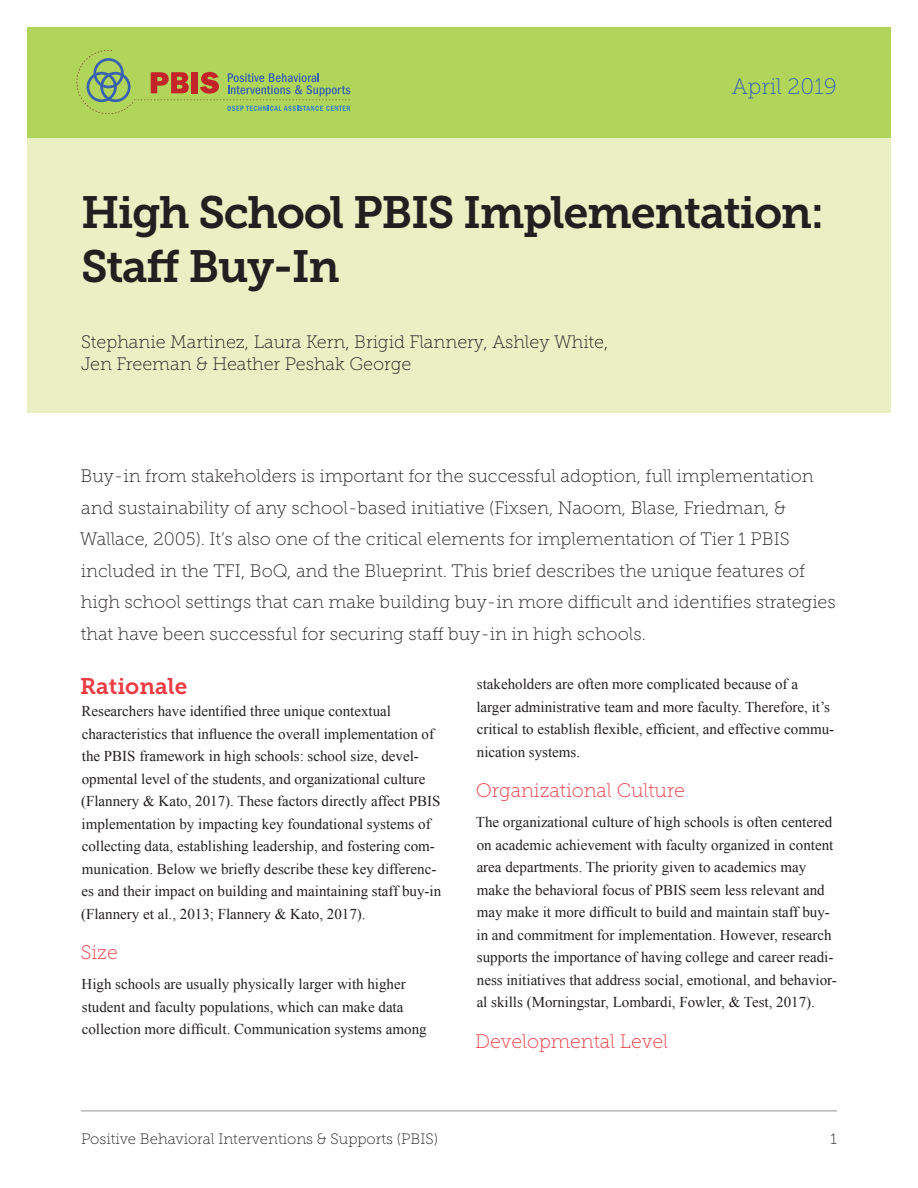
<style>
.page{position:relative;width:918px;height:1188px;background:#fff}
.page>*{position:absolute;margin:0;border:0;box-sizing:border-box;transform-origin:0 0}
.t1{font:45px/54px "Museo Slab 700";letter-spacing:-.03em;color:#231f20}
.Subhead_1{font:22.5px "Museo Slab 700";color:#ee3a41}
.t2{font:22.5px "Museo Slab 100";color:#3862ae}
.Subhead_2{font:19.5px "Museo Slab 100";color:#ee3a41}
.Intro{font:18px/31.5px "Museo Slab 100";color:#231f20}
.Body_Copy{font:15px/22.5px "Times New Roman";color:#231f20}
.t3{font:15px "Museo Slab 100";color:#231f20}
</style>
<div class="page">
<hr style="left:81px;top:1111px;width:756px;height:1px;background:#939598">
<div style="left:27px;top:27px;width:864px;height:386px;background:#b1d55b"></div>
<div style="left:27px;top:138px;width:864px;height:275px;background:#ebefc4"></div>
<svg style="left:77px;top:50px;width:273px;height:64px"></svg>
<p class="t2" style="left:732px;top:74px;width:107px">April 2019</p>
<p class="t1" style="left:81px;top:185px;width:745px">High School PBIS Implementation:<br>Staff Buy-In</p>
<p class="Intro" style="left:81px;top:331px;width:529px;line-height:21.6px">Stephanie Martinez, Laura Kern, Brigid Flannery, Ashley White,<br>Jen Freeman &amp; Heather Peshak George</p>
<p class="Intro" style="left:80px;top:460px;width:757px">Buy-in from stakeholders is important for the successful adoption, full implementation and sustainability of any school-based initiative (Fixsen, Naoom, Blase, Friedman, &amp; Wallace, 2005). It’s also one of the critical elements for implementation of Tier 1 PBIS included in the TFI, BoQ, and the Blueprint. This brief describes the unique features of high school settings that can make building buy-in more difficult and identifies strategies that have been successful for securing staff buy-in in high schools.</p>
<p class="Subhead_1" style="left:80px;top:673px;width:108px">Rationale</p>
<p class="Body_Copy" style="left:81px;top:700px;width:362px">Researchers have identified three unique contextual characteristics that influence the overall implementation of the PBIS framework in high schools: school size, devel&shy;opmental level of the students, and organizational culture (Flannery &amp; Kato, 2017). These factors directly affect PBIS implementation by impacting key foundational systems of collecting data, establishing leadership, and fostering com&shy;munication. Below we briefly describe these key differenc&shy;es and their impact on building and maintaining staff buy-in (Flannery et al., 2013; Flannery &amp; Kato, 2017).</p>
<p class="Subhead_2" style="left:81px;top:942px;width:38px">Size</p>
<p class="Body_Copy" style="left:82px;top:973px;width:347px">High schools are usually physically larger with higher student and faculty populations, which can make data collection more difficult. Communication systems among</p>
<p class="Body_Copy" style="left:476px;top:673px;width:359px">stakeholders are often more complicated because of a larger administrative team and more faculty. Therefore, it’s critical to establish flexible, efficient, and effective commu&shy;nication systems.</p>
<p class="Subhead_2" style="left:476px;top:780px;width:211px">Organizational Culture</p>
<p class="Body_Copy" style="left:476px;top:811px;width:363px">The organizational culture of high schools is often centered on academic achievement with faculty organized in content area departments. The priority given to academics may make the behavioral focus of PBIS seem less relevant and may make it more difficult to build and maintain staff buy&shy;in and commitment for implementation. However, research supports the importance of having college and career readi&shy;ness initiatives that address social, emotional, and behavior&shy;al skills (Morningstar, Lombardi, Fowler, &amp; Test, 2017).</p>
<p class="Subhead_2" style="left:475px;top:1030px;width:194px">Developmental Level</p>
<p class="t3" style="left:81px;top:1131px;width:359px">Positive Behavioral Interventions &amp; Supports (PBIS)</p>
<p class="t3" style="left:831px;top:1131px;width:8px">1</p>
</div>
